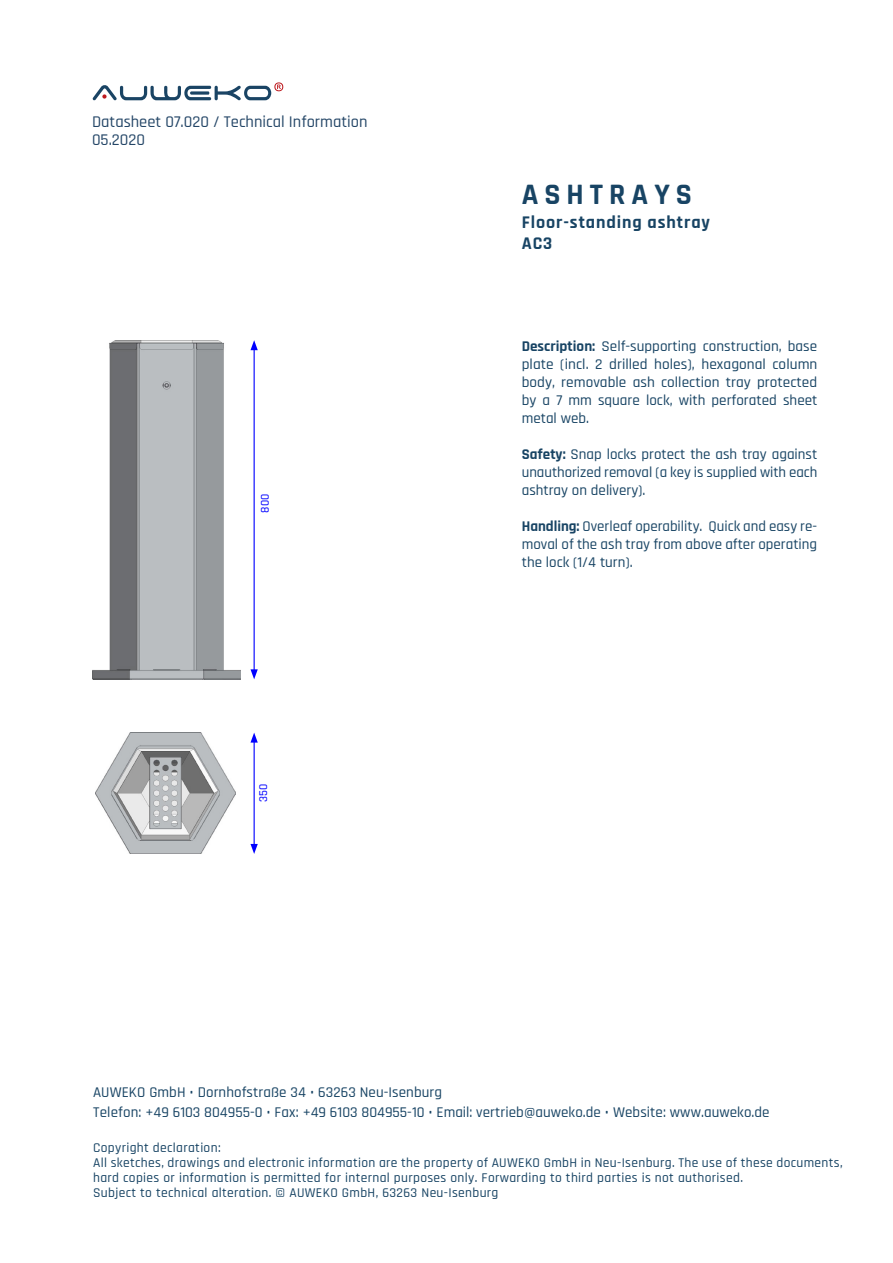
<style>
.page{position:relative;width:893px;height:1263px;background:#fff}
.page>*{position:absolute;margin:0;border:0;box-sizing:border-box;transform-origin:0 0}
.t1{font:700 30px "Rajdhani";letter-spacing:.2em;color:#184464}
.t2{font:700 18px "Rajdhani";letter-spacing:.05em;color:#184464}
.t3{font:500 16.5px "Rajdhani";color:#244667}
.t4{font:500 15px/18px "Rajdhani";color:#184464;text-align:justify}
.t5{font:500 13.5px/15px "Rajdhani";letter-spacing:.025em;color:#184464}
.t6{font:500 12px "Rajdhani";color:#00f}
.s1{font-weight:700}
</style>
<div class="page">
<hr style="left:254px;top:348px;width:1px;height:324px;background:#00f">
<svg style="left:250px;top:340px;width:8px;height:10px"></svg>
<svg style="left:250px;top:669px;width:8px;height:10px"></svg>
<hr style="left:254px;top:740px;width:1px;height:106px;background:#00f">
<svg style="left:250px;top:733px;width:8px;height:10px"></svg>
<svg style="left:250px;top:844px;width:8px;height:10px"></svg>
<img style="left:93px;top:340px;width:148px;height:339px">
<img style="left:95px;top:733px;width:140px;height:121px">
<svg style="left:93px;top:82px;width:190px;height:18px"></svg>
<p class="t3" style="left:92px;top:113px;width:277px">Datasheet 07.020 / Technical Information</p>
<p class="t3" style="left:92px;top:131px;width:54px">05.2020</p>
<p class="t6" style="left:258px;top:513px;width:20px;rotate:-90deg">800</p>
<p class="t6" style="left:256px;top:802px;width:20px;rotate:-90deg">350</p>
<p class="t1" style="left:522px;top:176px;width:172px">ASHTRAYS</p>
<p class="t2" style="left:522px;top:211px;width:190px">Floor-standing ashtray</p>
<p class="t2" style="left:522px;top:233px;width:32px">AC3</p>
<p class="t4" style="left:522px;top:338px;width:297px"><span class="s1">Description:</span> Self-supporting construction, base plate (incl. 2 drilled holes), hexagonal column body, removable ash collection tray protected by a 7 mm square lock, with perforated sheet metal web.</p>
<p class="t4" style="left:522px;top:446px;width:297px"><span class="s1">Safety:</span> Snap locks protect the ash tray against unauthorized removal (a key is supplied with each ashtray on delivery).</p>
<p class="t4" style="left:522px;top:518px;width:297px"><span class="s1">Handling:</span> Overleaf operability. Quick and easy re&shy;moval of the ash tray from above after operating the lock (1/4 turn).</p>
<p class="t4" style="left:93px;top:1084px;width:350px">AUWEKO GmbH • Dornhofstraße 34 • 63263 Neu-Isenburg</p>
<p class="t4" style="left:93px;top:1104px;width:678px">Telefon: +49 6103 804955-0 • Fax: +49 6103 804955-10 • Email: vertrieb@auweko.de • Website: www.auweko.de</p>
<p class="t5" style="left:93px;top:1141px;width:129px">Copyright declaration:</p>
<p class="t5" style="left:93px;top:1156px;width:751px">All sketches, drawings and electronic information are the property of AUWEKO GmbH in Neu-Isenburg. The use of these documents, hard copies or information is permitted for internal purposes only. Forwarding to third parties is not authorised.</p>
<p class="t5" style="left:93px;top:1186px;width:407px">Subject to technical alteration. © AUWEKO GmbH, 63263 Neu-Isenburg</p>
</div>
